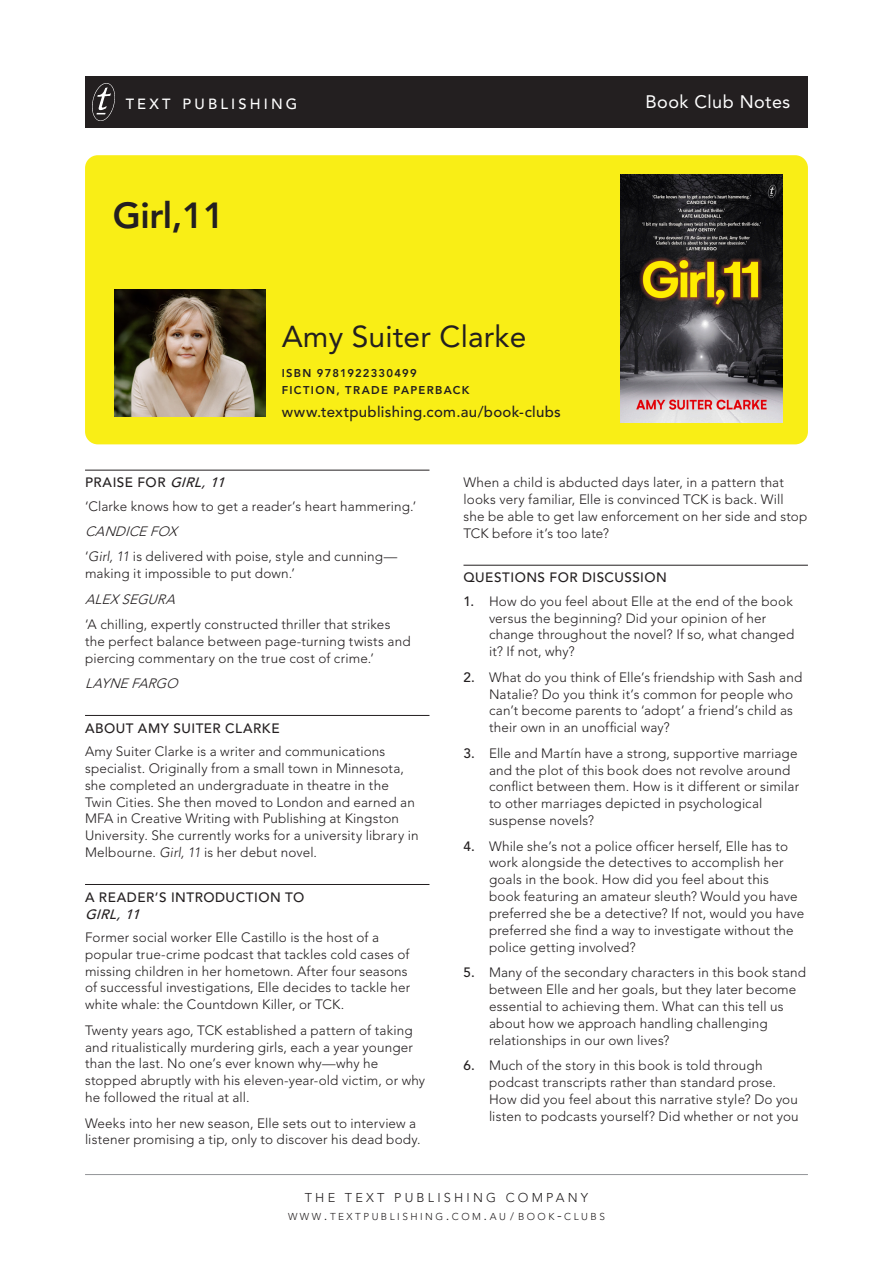
<style>
.page{position:relative;width:893px;height:1263px;background:#fff}
.page>*{position:absolute;margin:0;border:0;box-sizing:border-box;transform-origin:0 0}
.t1{font:800 36px "Avenir";letter-spacing:-.01em;color:#231f20}
.Author{font:30px "Avenir";letter-spacing:.005em;color:#231f20}
.t2{font:18px "Avenir";letter-spacing:.025em;color:#fff}
.Copy{font:500 15px "Avenir";letter-spacing:.02em;color:#231f20}
.t3{font:500 14.7px "Avenir";letter-spacing:.215em;color:#fff}
.Copy-2{font:300 13.5px/16.8px "Avenir";letter-spacing:.01em;color:#231f20}
.Subhead{font:500 13.5px/16.8px "Avenir";letter-spacing:.035em;color:#231f20}
.Copy-3{font:italic 300 13.5px "Avenir";color:#231f20}
.t4{font:300 12.75px "Avenir";letter-spacing:.25em;color:#231f20}
.Format{font:800 11.25px "Avenir";letter-spacing:.12em;color:#231f20}
.ISBN{font:800 11.25px "Avenir";letter-spacing:.105em;color:#231f20}
.t5{font:300 10.05px "Avenir";letter-spacing:.25em;color:#231f20}
.s1{font-style:italic}
.s2{font-weight:500}
.s3{font-size:14.25px}
.s4{font-size:10.5px}
</style>
<div class="page">
<hr style="left:85px;top:1174px;width:723px;height:1px;background:#939598">
<div style="left:85px;top:77px;width:723px;height:51px;background:#231f20"></div>
<img style="left:92px;top:83px;width:23px;height:38px">
<div style="left:85px;top:155px;width:723px;height:289px;background:#f9ee16;border-radius:13px"></div>
<img style="left:115px;top:289px;width:151px;height:127px">
<img style="left:620px;top:174px;width:162px;height:248px">
<hr style="left:85px;top:470px;width:344px;height:1px;background:#231f20">
<hr style="left:85px;top:715px;width:344px;height:1px;background:#231f20">
<hr style="left:85px;top:884px;width:344px;height:1px;background:#231f20">
<hr style="left:463px;top:565px;width:345px;height:1px;background:#231f20">
<p class="t3" style="left:126px;top:95px;width:173px">TEXT PUBLISHING</p>
<h3 class="t2" style="left:645px;top:91px;width:146px">Book Club Notes</h3>
<p class="t1" style="left:113px;top:194px;width:113px">Girl,11</p>
<p class="Author" style="left:282px;top:319px;width:246px">Amy Suiter Clarke</p>
<p class="ISBN" style="left:282px;top:366px;width:137px">ISBN 9781922330499</p>
<p class="Format" style="left:282px;top:383px;width:189px">FICTION, TRADE PAPERBACK</p>
<p class="Copy" style="left:282px;top:403px;width:281px">www.textpublishing.com.au/book-clubs</p>
<p class="Subhead" style="left:85px;top:475px;width:146px">PRAISE FOR <span class="s1">GIRL,11</span></p>
<p class="Copy-2" style="left:85px;top:497px;width:333px">‘Clarke knows how to get a reader’s heart hammering.’</p>
<p class="Copy-3" style="left:85px;top:523px;width:98px">CANDICEFOX</p>
<p class="Copy-2" style="left:85px;top:548px;width:314px">‘<span class="s1">Girl, 11</span> is delivered with poise, style and cunning— making it impossible to put down.’</p>
<p class="Copy-3" style="left:85px;top:591px;width:96px">ALEXSEGURA</p>
<p class="Copy-2" style="left:85px;top:616px;width:327px">‘A chilling, expertly constructed thriller that strikes the perfect balance between page-turning twists and piercing commentary on the true cost of crime.’</p>
<p class="Copy-3" style="left:85px;top:675px;width:99px">LAYNEFARGO</p>
<p class="Subhead" style="left:85px;top:720px;width:196px">ABOUT AMY SUITER CLARKE</p>
<p class="Copy-2" style="left:85px;top:743px;width:335px">Amy Suiter Clarke is a writer and communications specialist. Originally from a small town in Minnesota, she completed an undergraduate in theatre in the Twin Cities. She then moved to London and earned an MFA in Creative Writing with Publishing at Kingston University. She currently works for a university library in Melbourne. <span class="s1">Girl, 11</span> is her debut novel.</p>
<p class="Subhead" style="left:85px;top:889px;width:221px">A READER’S INTRODUCTION TO<br><span class="s1">GIRL,11</span></p>
<p class="Copy-2" style="left:85px;top:929px;width:327px">Former social worker Elle Castillo is the host of a popular true-crime podcast that tackles cold cases of missing children in her hometown. After four seasons of successful investigations, Elle decides to tackle her white whale: the Countdown Killer, or TCK.</p>
<p class="Copy-2" style="left:85px;top:1022px;width:342px">Twenty years ago, TCK established a pattern of taking and ritualistically murdering girls, each a year younger than the last. No one’s ever known why—why he stopped abruptly with his eleven-year-old victim, or why he followed the ritual at all.</p>
<p class="Copy-2" style="left:85px;top:1114px;width:337px">Weeks into her new season, Elle sets out to interview a listener promising a tip, only to discover his dead body.</p>
<p class="Copy-2" style="left:463px;top:474px;width:345px">When a child is abducted days later, in a pattern that looks very familiar, Elle is convinced TCK is back. Will she be able to get law enforcement on her side and stop TCK before it’s too late?</p>
<p class="Subhead" style="left:463px;top:570px;width:205px">QUESTIONS FOR DISCUSSION</p>
<p class="Copy-2" style="left:489px;top:593px;width:307px;text-indent:-26px"><span class="s2">1.</span> How do you feel about Elle at the end of the book versus the beginning? Did your opinion of her change throughout the novel? If so, what changed it? If not, why?</p>
<p class="Copy-2" style="left:489px;top:669px;width:315px;text-indent:-26px"><span class="s2">2.</span> What do you think of Elle’s friendship with Sash and Natalie? Do you think it’s common for people who can’t become parents to ‘adopt’ a friend’s child as their own in an unofficial way?</p>
<p class="Copy-2" style="left:489px;top:745px;width:312px;text-indent:-26px"><span class="s2">3.</span> Elle and Martín have a strong, supportive marriage and the plot of this book does not revolve around conflict between them. How is it different or similar to other marriages depicted in psychological suspense novels?</p>
<p class="Copy-2" style="left:489px;top:837px;width:317px;text-indent:-26px"><span class="s2">4.</span> While she’s not a police officer herself, Elle has to work alongside the detectives to accomplish her goals in the book. How did you feel about this<br>book featuring an amateur sleuth? Would you have preferred she be a detective? If not, would you have preferred she find a way to investigate without the police getting involved?</p>
<p class="Copy-2" style="left:489px;top:964px;width:319px;text-indent:-26px"><span class="s2">5.</span> Many of the secondary characters in this book stand between Elle and her goals, but they later become essential to achieving them. What can this tell us about how we approach handling challenging relationships in our own lives?</p>
<p class="Copy-2" style="left:489px;top:1057px;width:311px;text-indent:-26px"><span class="s2">6.</span> Much of the story in this book is told through podcast transcripts rather than standard prose.<br>How did you feel about this narrative style? Do you listen to podcasts yourself? Did whether or not you</p>
<p class="t4" style="left:305px;top:1190px;width:285px">THE TEXT PUBLISHING COMPANY</p>
<p class="t5" style="left:288px;top:1211px;width:318px">WWW<span class="s3">.</span>TEXTPUBLISHING<span class="s3">.</span>COM<span class="s3">.</span>AU <span class="s4">/</span> BOOK<span class="s3">-</span>CLUBS</p>
</div>
